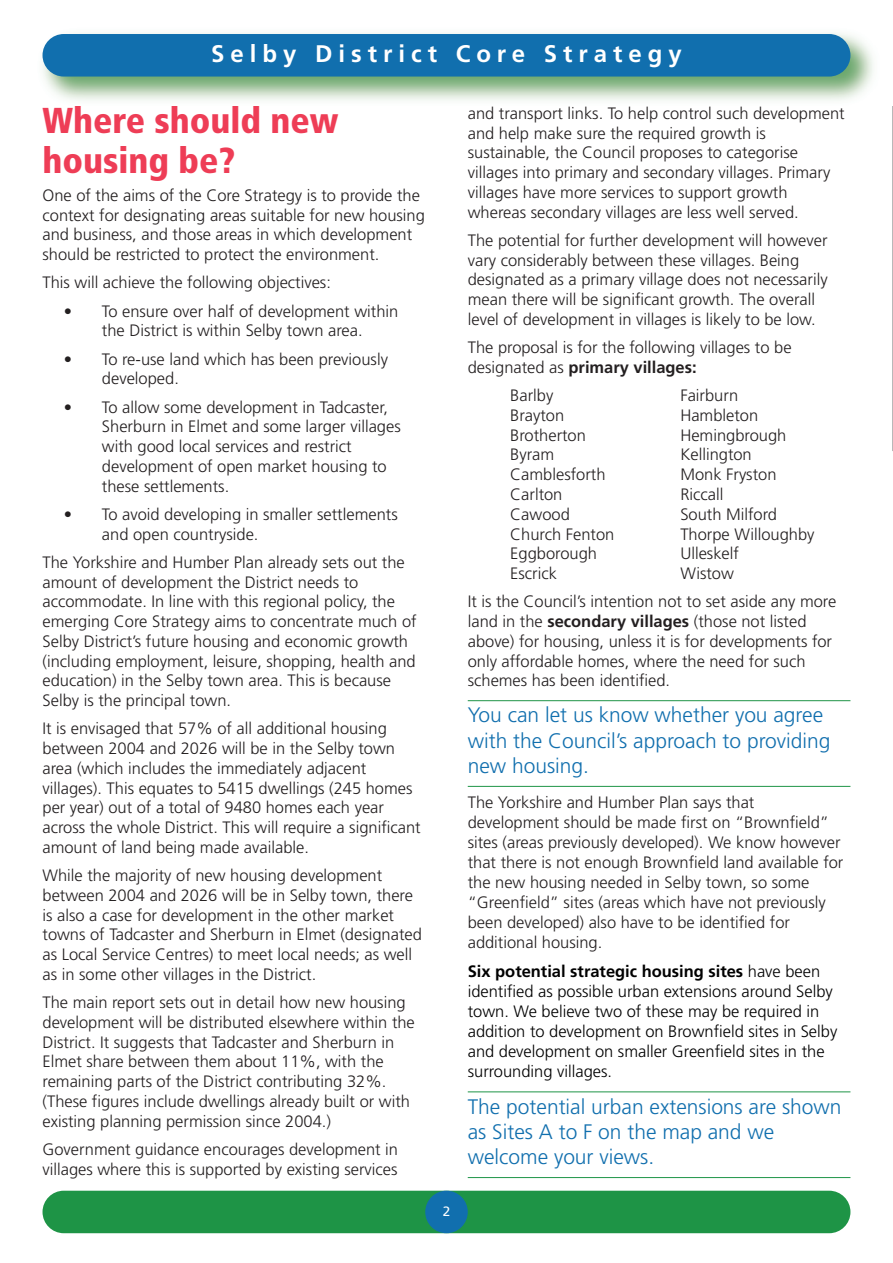
<style>
.page{position:relative;width:893px;height:1263px;background:#fff}
.page>*{position:absolute;margin:0;border:0;box-sizing:border-box;transform-origin:0 0}
.t1{font:900 condensed 36px/39.3px "Frutiger";color:#ee3d56}
.t2{font:700 24px "Frutiger";letter-spacing:.25em;color:#fff}
.t3{font:300 21px/25.5px "Frutiger";color:#116fae}
.t4{font:300 16.5px/19.8px "Frutiger";color:#231f20}
.t5{font:300 16.5px/20.1px "Frutiger";color:#000}
.t6{font:13.5px "Frutiger";color:#fff}
.s1{font-weight:700}
</style>
<div class="page">
<svg style="left:892px;top:106px;width:1px;height:345px"></svg>
<img style="left:42px;top:33px;width:831px;height:67px">
<div style="left:43px;top:34px;width:807px;height:43px;background:#116fae;border-radius:21px"></div>
<div style="left:43px;top:1191px;width:807px;height:42px;background:#1e9446;border-radius:21px"></div>
<div style="left:425px;top:1191px;width:43px;height:42px;background:#116fae;border-radius:21px"></div>
<hr style="left:468px;top:700px;width:382px;height:1px;background:#1e9446">
<hr style="left:468px;top:786px;width:382px;height:1px;background:#1e9446">
<hr style="left:468px;top:1091px;width:382px;height:1px;background:#1e9446">
<hr style="left:468px;top:1177px;width:382px;height:1px;background:#1e9446">
<p class="t2" style="left:211px;top:44px;width:472px">Selby District Core Strategy</p>
<p class="t1" style="left:43px;top:104px;width:297px">Where should new housing be?</p>
<p class="t4" style="left:43px;top:186px;width:384px">One of the aims of the Core Strategy is to provide the context for designating areas suitable for new housing and business, and those areas in which development should be restricted to protect the environment.</p>
<p class="t4" style="left:43px;top:274px;width:290px">This will achieve the following objectives:</p>
<p class="t4" style="left:64px;top:302px;width:336px;text-align:center">• To ensure over half of development within the District is within Selby town area.</p>
<p class="t4" style="left:102px;top:350px;width:288px;text-indent:-38px">• To re-use land which has been previously developed.</p>
<p class="t4" style="left:102px;top:398px;width:300px;text-indent:-38px">• To allow some development in Tadcaster, Sherburn in Elmet and some larger villages with good local services and restrict development of open market housing to these settlements.</p>
<p class="t4" style="left:102px;top:505px;width:297px;text-indent:-38px">• To avoid developing in smaller settlements and open countryside.</p>
<p class="t4" style="left:43px;top:553px;width:376px">The Yorkshire and Humber Plan already sets out the amount of development the District needs to accommodate. In line with this regional policy, the emerging Core Strategy aims to concentrate much of Selby District’s future housing and economic growth (including employment, leisure, shopping, health and education) in the Selby town area. This is because Selby is the principal town.</p>
<p class="t4" style="left:43px;top:720px;width:380px">It is envisaged that 57% of all additional housing between 2004 and 2026 will be in the Selby town area (which includes the immediately adjacent villages). This equates to 5415 dwellings (245 homes per year) out of a total of 9480 homes each year across the whole District. This will require a significant amount of land being made available.</p>
<p class="t4" style="left:43px;top:867px;width:381px">While the majority of new housing development between 2004 and 2026 will be in Selby town, there is also a case for development in the other market towns of Tadcaster and Sherburn in Elmet (designated as Local Service Centres) to meet local needs; as well as in some other villages in the District.</p>
<p class="t4" style="left:43px;top:994px;width:374px">The main report sets out in detail how new housing development will be distributed elsewhere within the District. It suggests that Tadcaster and Sherburn in Elmet share between them about 11%, with the remaining parts of the District contributing 32%. (These figures include dwellings already built or with existing planning permission since 2004.)</p>
<p class="t4" style="left:43px;top:1140px;width:357px">Government guidance encourages development in villages where this is supported by existing services</p>
<p class="t6" style="left:443px;top:1205px;width:9px">2</p>
<p class="t4" style="left:468px;top:105px;width:378px">and transport links. To help control such development and help make sure the required growth is sustainable, the Council proposes to categorise villages into primary and secondary villages. Primary villages have more services to support growth whereas secondary villages are less well served.</p>
<p class="t4" style="left:468px;top:232px;width:361px">The potential for further development will however vary considerably between these villages. Being designated as a primary village does not necessarily mean there will be significant growth. The overall level of development in villages is likely to be low.</p>
<p class="t4" style="left:468px;top:339px;width:325px">The proposal is for the following villages to be designated as <span class="s1">primary villages:</span></p>
<p class="t4" style="left:510px;top:387px;width:45px">Barlby</p>
<p class="t4" style="left:680px;top:387px;width:59px">Fairburn</p>
<p class="t4" style="left:510px;top:407px;width:56px">Brayton</p>
<p class="t4" style="left:680px;top:407px;width:79px">Hambleton</p>
<p class="t4" style="left:510px;top:426px;width:77px">Brotherton</p>
<p class="t4" style="left:680px;top:426px;width:107px">Hemingbrough</p>
<p class="t4" style="left:510px;top:446px;width:45px">Byram</p>
<p class="t4" style="left:680px;top:446px;width:73px">Kellington</p>
<p class="t4" style="left:510px;top:466px;width:97px">Camblesforth</p>
<p class="t4" style="left:680px;top:466px;width:98px">Monk Fryston</p>
<p class="t4" style="left:510px;top:486px;width:54px">Carlton</p>
<p class="t4" style="left:680px;top:486px;width:45px">Riccall</p>
<p class="t4" style="left:510px;top:505px;width:61px">Cawood</p>
<p class="t4" style="left:680px;top:505px;width:98px">South Milford</p>
<p class="t4" style="left:510px;top:525px;width:106px">Church Fenton</p>
<p class="t4" style="left:680px;top:525px;width:136px">Thorpe Willoughby</p>
<p class="t4" style="left:510px;top:545px;width:88px">Eggborough</p>
<p class="t4" style="left:680px;top:545px;width:60px">Ulleskelf</p>
<p class="t4" style="left:510px;top:565px;width:48px">Escrick</p>
<p class="t4" style="left:468px;top:560px;width:370px;line-height:28.2px;text-indent:213px">Wistow<br>It is the Council’s intention not to set aside any more</p>
<p class="t4" style="left:468px;top:613px;width:366px">land in the <span class="s1">secondary villages</span> (those not listed above) for housing, unless it is for developments for only affordable homes, where the need for such schemes has been identified.</p>
<p class="t3" style="left:468px;top:704px;width:364px">You can let us know whether you agree with the Council’s approach to providing new housing.</p>
<p class="t4" style="left:468px;top:793px;width:377px">The Yorkshire and Humber Plan says that development should be made first on “Brownfield” sites (areas previously developed). We know however that there is not enough Brownfield land available for the new housing needed in Selby town, so some “Greenfield” sites (areas which have not previously been developed) also have to be identified for additional housing.</p>
<p class="t5" style="left:468px;top:962px;width:371px"><span class="s1">Six potential strategic housing sites</span> have been identified as possible urban extensions around Selby town. We believe two of these may be required in addition to development on Brownfield sites in Selby and development on smaller Greenfield sites in the surrounding villages.</p>
<p class="t3" style="left:468px;top:1095px;width:375px">The potential urban extensions are shown as Sites A to F on the map and we welcome your views.</p>
</div>
